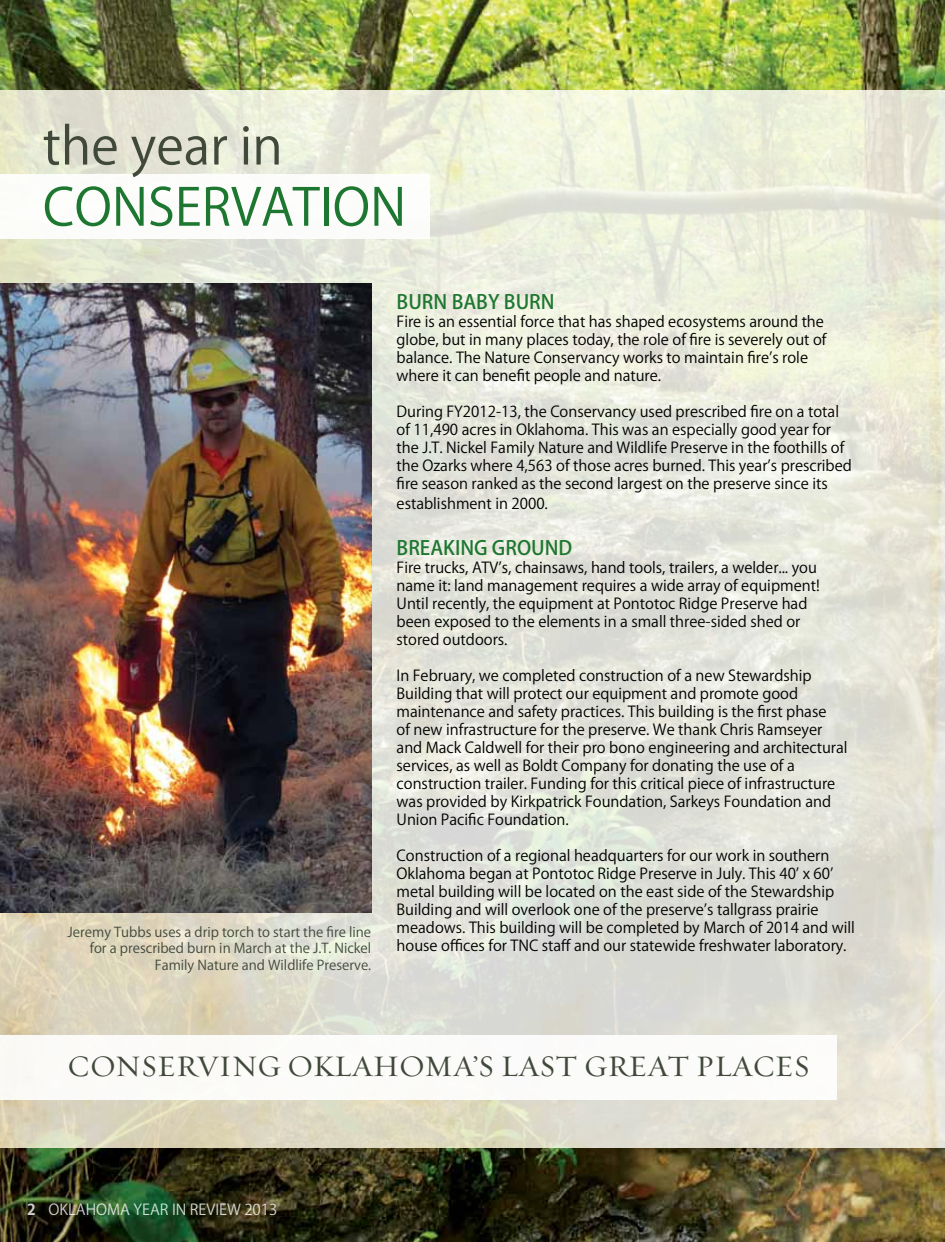
<style>
.page{position:relative;width:945px;height:1242px;background:#fff}
.page>*{position:absolute;margin:0;border:0;box-sizing:border-box;transform-origin:0 0}
.t1{font:51px "Koz Go Pr 6 N";color:#1d7730}
.t2{font:51px "Koz Go Pr 6 N";color:#41493b}
.t3{font:30px "Oakleaf";color:#41493b}
.t4{font:500 19.5px "Koz Go Pr 6 N";color:#1d7730}
.t5{font:15px/18px "Koz Go Pr 6 N";color:#000}
.t6{font:15px "Koz Go Pr 6 N";color:#fff}
.t7{font:13.5px/16.2px "Koz Go Pr 6 N";color:#41493b;text-align:right}
.s1{font-weight:700}
</style>
<div class="page">
<img style="left:0;top:0;width:945px;height:1242px">
<img style="left:0;top:90px;width:945px;height:1058px">
<div style="left:0;top:174px;width:430px;height:64px;background:#fff"></div>
<img style="left:0;top:283px;width:371px;height:629px">
<div style="left:0;top:1035px;width:837px;height:64px;background:#fff"></div>
<h1 class="t2" style="left:43px;top:117px;width:242px">the year in</h1>
<h1 class="t1" style="left:43px;top:178px;width:365px">CONSERVATION</h1>
<p class="t7" style="left:68px;top:924px;width:305px">Jeremy Tubbs uses a drip torch to start the fire line for a prescribed burn in March at the J.T. Nickel<br>Family Nature and Wildlife Preserve.</p>
<h3 class="t4" style="left:397px;top:291px;width:160px">BURN BABY BURN</h3>
<p class="t5" style="left:397px;top:313px;width:431px">Fire is an essential force that has shaped ecosystems around the globe, but in many places today, the role of fire is severely out of balance. The Nature Conservancy works to maintain fire’s role where it can benefit people and nature.</p>
<p class="t5" style="left:397px;top:403px;width:457px">During FY2012-13, the Conservancy used prescribed fire on a total of 11,490 acres in Oklahoma. This was an especially good year for the J.T. Nickel Family Nature and Wildlife Preserve in the foothills of the Ozarks where 4,563 of those acres burned. This year’s prescribed fire season ranked as the second largest on the preserve since its</p>
<p class="t5" style="left:397px;top:495px;width:153px">establishment in 2000.</p>
<h3 class="t4" style="left:397px;top:537px;width:177px">BREAKING GROUND</h3>
<p class="t5" style="left:397px;top:559px;width:425px">Fire trucks, ATV’s, chainsaws, hand tools, trailers, a welder... you name it: land management requires a wide array of equipment!<br>Until recently, the equipment at Pontotoc Ridge Preserve had been exposed to the elements in a small three-sided shed or stored outdoors.</p>
<p class="t5" style="left:397px;top:667px;width:452px">In February, we completed construction of a new Stewardship Building that will protect our equipment and promote good maintenance and safety practices. This building is the first phase<br>of new infrastructure for the preserve. We thank Chris Ramseyer and Mack Caldwell for their pro bono engineering and architectural services, as well as Boldt Company for donating the use of a construction trailer. Funding for this critical piece of infrastructure was provided by Kirkpatrick Foundation, Sarkeys Foundation and Union Pacific Foundation.</p>
<p class="t5" style="left:397px;top:847px;width:460px">Construction of a regional headquarters for our work in southern Oklahoma began at Pontotoc Ridge Preserve in July. This 40’ x 60’ metal building will be located on the east side of the Stewardship Building and will overlook one of the preserve’s tallgrass prairie meadows. This building will be completed by March of 2014 and will house offices for TNC staff and our statewide freshwater laboratory.</p>
<h2 class="t3" style="left:68px;top:1047px;width:744px">CONSERVING OKLAHOMA’S LAST GREAT PLACES</h2>
<p class="t6" style="left:27px;top:1202px;width:252px"><span class="s1">2</span> OKLAHOMA YEAR IN REVIEW 2013</p>
<p class="t6" style="left:27px;top:1203px;width:242px"><span class="s1">4</span> OKLAHOMA YEAR IN REVIEW 2013</p>
</div>
